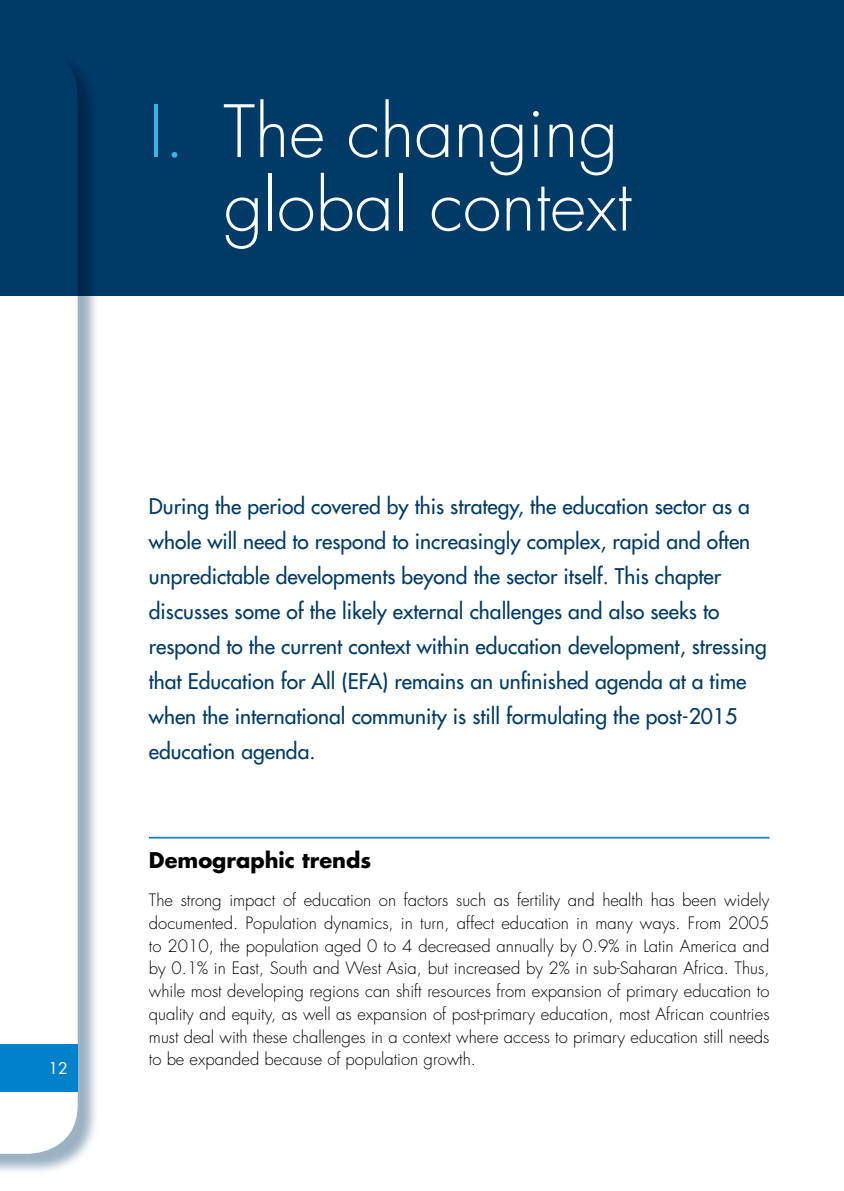
<style>
.page{position:relative;width:844px;height:1191px;background:#fff}
.page>*{position:absolute;margin:0;border:0;box-sizing:border-box;transform-origin:0 0}
.t1{font:300 70px/73.5px "Futura Std";color:#fff;text-align:right}
.t2{font:500 21px/35px "Futura Std";color:#003b67}
.t3{font:700 21px "Futura Std";color:#000}
.t4{font:300 16.62px/22.8px "Futura Std";color:#000;text-align:justify}
.t5{font:15.75px "Futura Std";color:#fff}
.s1{color:#3fb1e6}
</style>
<div class="page">
<div style="left:0;top:47px;width:99px;height:1128px;background:#003b67;opacity:.4"></div>
<svg style="left:0;top:295px;width:78px;height:858px"></svg>
<div style="left:0;top:1043px;width:78px;height:48px;background:#0081ca"></div>
<div style="left:0;top:0;width:843px;height:295px;background:#003b67"></div>
<hr style="left:149px;top:837px;width:620px;height:1px;background:#0081ca">
<h1 class="t1" style="left:149px;top:97px;width:484px"><span class="s1">I.</span> The changing global context</h1>
<p class="t5" style="left:48px;top:1058px;width:21px">12</p>
<p class="t2" style="left:149px;top:488px;width:619px">During the period covered by this strategy, the education sector as a whole will need to respond to increasingly complex, rapid and often unpredictable developments beyond the sector itself. This chapter discusses some of the likely external challenges and also seeks to respond to the current context within education development, stressing that Education for All (EFA) remains an unfinished agenda at a time when the international community is still formulating the post-2015 education agenda.</p>
<p class="t3" style="left:149px;top:846px;width:224px">Demographic trends</p>
<p class="t4" style="left:149px;top:889px;width:622px">The strong impact of education on factors such as fertility and health has been widely documented. Population dynamics, in turn, affect education in many ways. From 2005 to 2010, the population aged 0 to 4 decreased annually by 0.9% in Latin America and by 0.1% in East, South and West Asia, but increased by 2% in sub-Saharan Africa. Thus, while most developing regions can shift resources from expansion of primary education to quality and equity, as well as expansion of post-primary education, most African countries must deal with these challenges in a context where access to primary education still needs to be expanded because of population growth.</p>
</div>
